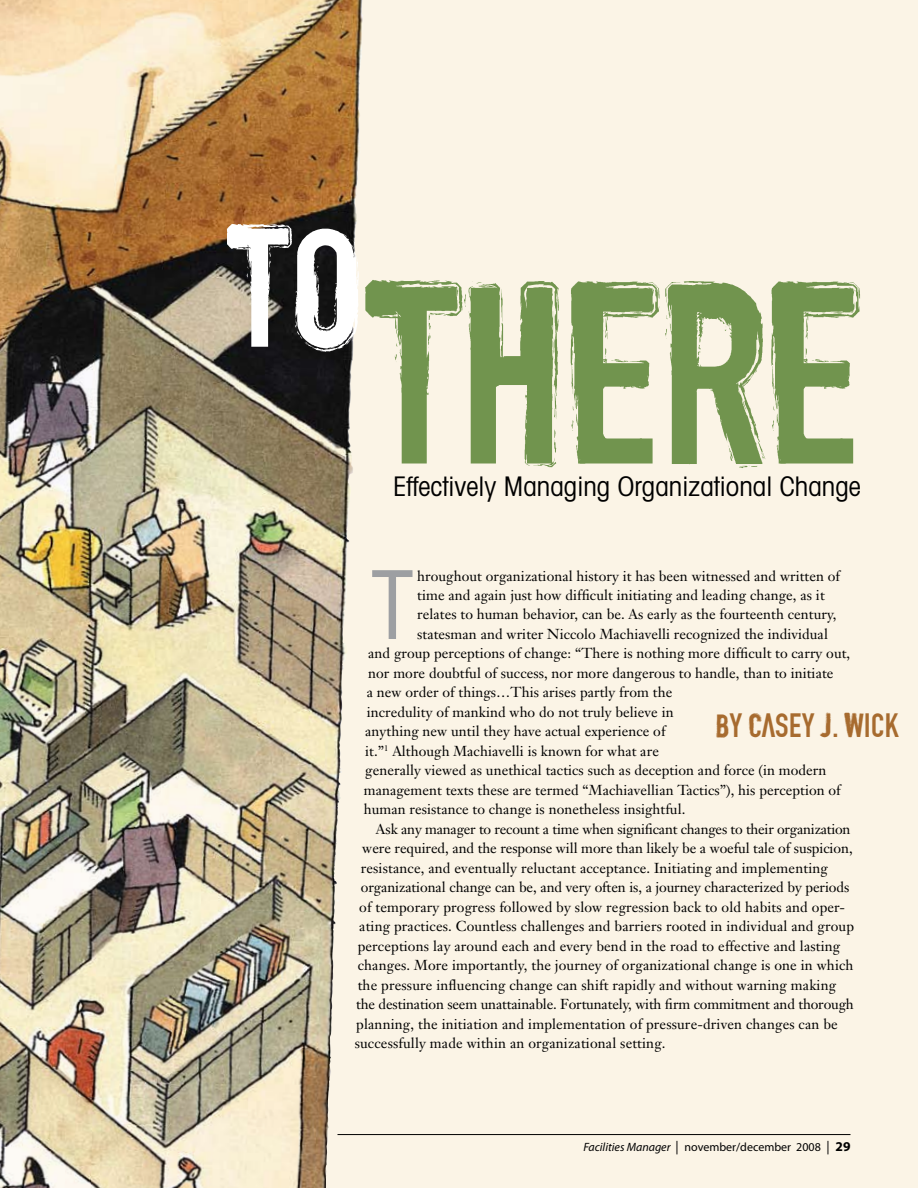
<style>
.page{position:relative;width:918px;height:1188px;background:#fbf4e6}
.page>*{position:absolute;margin:0;border:0;box-sizing:border-box;transform-origin:0 0}
.t1{font:263.25px "DENIAL";letter-spacing:-.01em;color:#71944e}
.t2{font:176.25px "DENIAL";color:#fff}
.t3{font:condensed 95.1px "Avant Garde";color:#9d9fa2}
.t4{font:35.25px "DENIAL";color:#a76b2f}
.t5{font:condensed 27px "Avant Garde";color:#000}
.t6{font:14.25px "Janson Text";letter-spacing:.005em;color:#000}
.t7{font:14.25px "Janson Text";letter-spacing:-.015em;color:#000}
.t8{font:12px "Myriad Pro";color:#000}
.s1{font-style:italic}
.s2{font-size:13.5px}
.s3{font-weight:700;font-size:13.5px}
</style>
<div class="page">
<img style="left:0;top:0;width:342px;height:1188px">
<hr style="left:338px;top:1134px;width:512px;height:1px;background:#000">
<p class="t2" style="left:228px;top:186px;width:135px">TO</p>
<p class="t1" style="left:368px;top:223px;width:495px">THERE</p>
<p class="t5" style="left:393px;top:469px;width:469px">Effectively Managing Organizational Change</p>
<p class="t3" style="left:371px;top:546px;width:44px">T</p>
<p class="t6" style="left:417px;top:567px;width:424px">hroughout organizational history it has been witnessed and written of</p>
<p class="t6" style="left:417px;top:586px;width:409px">time and again just how difficult initiating and leading change, as it</p>
<p class="t6" style="left:417px;top:606px;width:421px">relates to human behavior, can be. As early as the fourteenth century,</p>
<p class="t6" style="left:417px;top:625px;width:412px">statesman and writer Niccolo Machiavelli recognized the individual</p>
<p class="t6" style="left:368px;top:644px;width:484px">and group perceptions of change: “There is nothing more difficult to carry out,</p>
<p class="t6" style="left:368px;top:664px;width:467px">nor more doubtful of success, nor more dangerous to handle, than to initiate</p>
<p class="t6" style="left:367px;top:683px;width:307px">a new order of things…This arises partly from the</p>
<p class="t6" style="left:367px;top:703px;width:308px">incredulity of mankind who do not truly believe in</p>
<p class="t6" style="left:365px;top:722px;width:302px">anything new until they have actual experience of</p>
<p class="t6" style="left:365px;top:742px;width:295px">it.”<sup>1</sup> Although Machiavelli is known for what are</p>
<p class="t6" style="left:365px;top:762px;width:463px">generally viewed as unethical tactics such as deception and force (in modern</p>
<p class="t6" style="left:364px;top:781px;width:478px">management texts these are termed “Machiavellian Tactics”), his perception of</p>
<p class="t6" style="left:364px;top:801px;width:323px">human resistance to change is nonetheless insightful.</p>
<p class="t7" style="left:376px;top:820px;width:476px">Ask any manager to recount a time when significant changes to their organization</p>
<p class="t6" style="left:362px;top:839px;width:492px">were required, and the response will more than likely be a woeful tale of suspicion,</p>
<p class="t6" style="left:361px;top:859px;width:469px">resistance, and eventually reluctant acceptance. Initiating and implementing</p>
<p class="t6" style="left:361px;top:878px;width:490px">organizational change can be, and very often is, a journey characterized by periods</p>
<p class="t6" style="left:359px;top:898px;width:487px">of temporary progress followed by slow regression back to old habits and oper-</p>
<p class="t6" style="left:359px;top:917px;width:496px">ating practices. Countless challenges and barriers rooted in individual and group</p>
<p class="t6" style="left:358px;top:937px;width:484px">perceptions lay around each and every bend in the road to effective and lasting</p>
<p class="t6" style="left:358px;top:956px;width:497px">changes. More importantly, the journey of organizational change is one in which</p>
<p class="t6" style="left:358px;top:976px;width:480px">the pressure influencing change can shift rapidly and without warning making</p>
<p class="t6" style="left:356px;top:995px;width:499px">the destination seem unattainable. Fortunately, with firm commitment and thorough</p>
<p class="t6" style="left:356px;top:1015px;width:483px">planning, the initiation and implementation of pressure-driven changes can be</p>
<p class="t6" style="left:355px;top:1034px;width:312px">successfully made within an organizational setting.</p>
<p class="t4" style="left:716px;top:704px;width:185px">BY CASEY J. WICK</p>
<p class="t8" style="left:583px;top:1139px;width:269px"><span class="s1">Facilities Manager</span> <span class="s2">|</span> november/december 2008 <span class="s2">|</span> <span class="s3">29</span></p>
</div>
